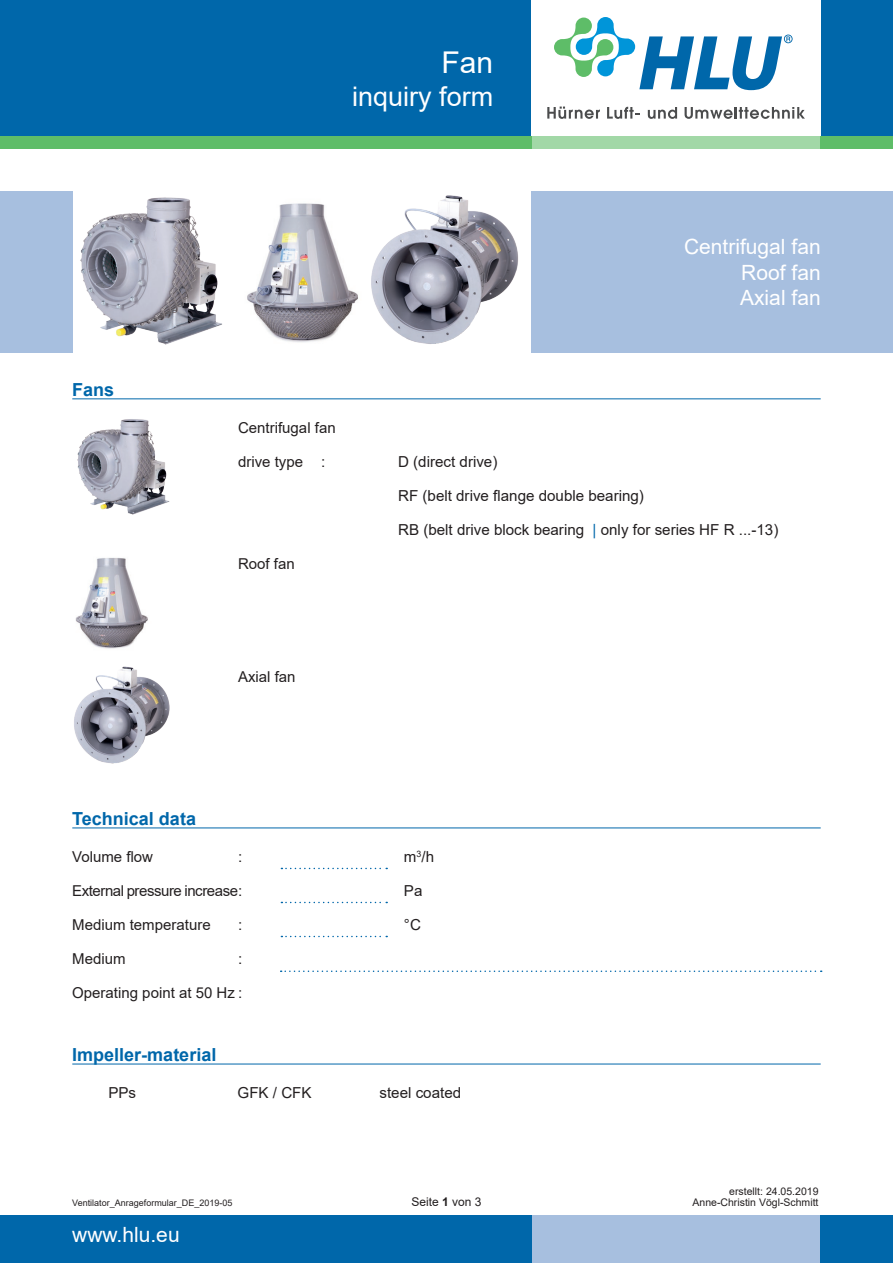
<style>
.page{position:relative;width:893px;height:1263px;background:#fff}
.page>*{position:absolute;margin:0;border:0;box-sizing:border-box;transform-origin:0 0}
.t1{font:30px "Arial";color:#fff}
.t2{font:27px "Arial";color:#fff}
.t3{font:21px/25.5px "Arial";color:#fff;text-align:justify}
.t4{font:700 18px "Arial";color:#0067aa}
.t5{font:15.15px "Arial";color:#231f20}
.t6{font:15px "Arial";color:#231f20}
.t7{font:15px "Arial";letter-spacing:-.03em;color:#231f20}
.t8{font:12px "Arial";color:#231f20}
.t9{font:10.5px/10.5px "Arial";color:#231f20;text-align:right}
.t10{font:9px "Arial";color:#231f20}
.s1{color:#0067aa}
.s2{font-size:15.15px}
.s3{font-weight:700}
</style>
<div class="page">
<div style="left:0;top:0;width:893px;height:136px;background:#0067aa"></div>
<div style="left:531px;top:0;width:290px;height:136px;background:#fff"></div>
<div style="left:0;top:136px;width:531px;height:13px;background:#5ebd68"></div>
<svg style="left:547px;top:107px;width:53px;height:12px"></svg>
<svg style="left:607px;top:107px;width:33px;height:12px"></svg>
<svg style="left:648px;top:107px;width:29px;height:12px"></svg>
<svg style="left:685px;top:107px;width:120px;height:12px"></svg>
<svg style="left:554px;top:17px;width:239px;height:73px"></svg>
<div style="left:531px;top:136px;width:290px;height:13px;background:#a2d8a7"></div>
<div style="left:821px;top:136px;width:72px;height:13px;background:#5ebd68"></div>
<div style="left:531px;top:1215px;width:290px;height:48px;background:#a7bfdf"></div>
<div style="left:821px;top:1215px;width:72px;height:48px;background:#0067aa"></div>
<div style="left:0;top:1215px;width:531px;height:48px;background:#0067aa"></div>
<div style="left:531px;top:191px;width:362px;height:162px;background:#a7bfdf"></div>
<div style="left:0;top:191px;width:72px;height:162px;background:#a7bfdf"></div>
<img style="left:371px;top:195px;width:147px;height:149px">
<img style="left:72px;top:191px;width:150px;height:162px">
<img style="left:247px;top:203px;width:111px;height:139px">
<hr style="left:72px;top:399px;width:749px;height:1px;background:#0067aa">
<img style="left:74px;top:666px;width:96px;height:98px">
<img style="left:77px;top:419px;width:93px;height:96px">
<img style="left:75px;top:557px;width:73px;height:92px">
<hr style="left:72px;top:828px;width:749px;height:1px;background:#0067aa">
<hr style="left:72px;top:1064px;width:749px;height:1px;background:#0067aa">
<svg style="left:281px;top:970px;width:541px;height:2px"></svg>
<svg style="left:281px;top:936px;width:106px;height:1px"></svg>
<svg style="left:281px;top:902px;width:106px;height:1px"></svg>
<svg style="left:281px;top:868px;width:106px;height:1px"></svg>
<p class="t4" style="left:72px;top:377px;width:44px">Fans</p>
<h1 class="t1" style="left:442px;top:42px;width:53px">Fan</h1>
<h2 class="t2" style="left:352px;top:78px;width:143px">inquiry form</h2>
<p class="t6" style="left:238px;top:417px;width:99px">Centrifugal fan</p>
<p class="t6" style="left:238px;top:451px;width:67px">drive type</p>
<p class="t5" style="left:321px;top:451px;width:6px">:</p>
<p class="t6" style="left:238px;top:553px;width:58px">Roof fan</p>
<p class="t6" style="left:238px;top:667px;width:59px">Axial fan</p>
<h3 class="t3" style="left:740px;top:234px;width:82px;text-indent:-56px">Centrifugal fan Roof fan Axial fan</h3>
<p class="t5" style="left:398px;top:451px;width:101px">D (direct drive)</p>
<p class="t5" style="left:398px;top:485px;width:247px">RF (belt drive flange double bearing)</p>
<p class="t5" style="left:398px;top:519px;width:382px">RB (belt drive block bearing <span class="s1">|</span> only for series HF R ...-13)</p>
<p class="t4" style="left:72px;top:806px;width:125px">Technical data</p>
<p class="t6" style="left:72px;top:846px;width:82px">Volume flow</p>
<p class="t5" style="left:238px;top:846px;width:6px">:</p>
<p class="t5" style="left:404px;top:846px;width:32px">m<sup>3</sup>/h</p>
<p class="t7" style="left:72px;top:880px;width:172px">External pressure increase<span class="s2">:</span></p>
<p class="t5" style="left:404px;top:880px;width:20px">Pa</p>
<p class="t6" style="left:72px;top:914px;width:140px">Medium temperature</p>
<p class="t5" style="left:238px;top:914px;width:6px">:</p>
<p class="t5" style="left:404px;top:914px;width:18px">°C</p>
<p class="t6" style="left:72px;top:948px;width:55px">Medium</p>
<p class="t5" style="left:238px;top:948px;width:6px">:</p>
<p class="t6" style="left:72px;top:982px;width:172px">Operating point at 50 Hz <span class="s2">:</span></p>
<p class="t4" style="left:72px;top:1042px;width:146px">Impeller-material</p>
<p class="t5" style="left:108px;top:1082px;width:29px">PPs</p>
<p class="t5" style="left:238px;top:1082px;width:76px">GFK / CFK</p>
<p class="t5" style="left:379px;top:1082px;width:83px">steel coated</p>
<p class="t10" style="left:72px;top:1196px;width:162px">Ventilator_Anrageformular_DE_2019-05</p>
<h3 class="t3" style="left:72px;top:1221px;width:109px">www.hlu.eu</h3>
<p class="t8" style="left:411px;top:1193px;width:72px">Seite <span class="s3">1</span> von 3</p>
<p class="t9" style="left:692px;top:1186px;width:128px">erstellt: 24.05.2019<br>Anne-Christin Vögl-Schmitt</p>
</div>
